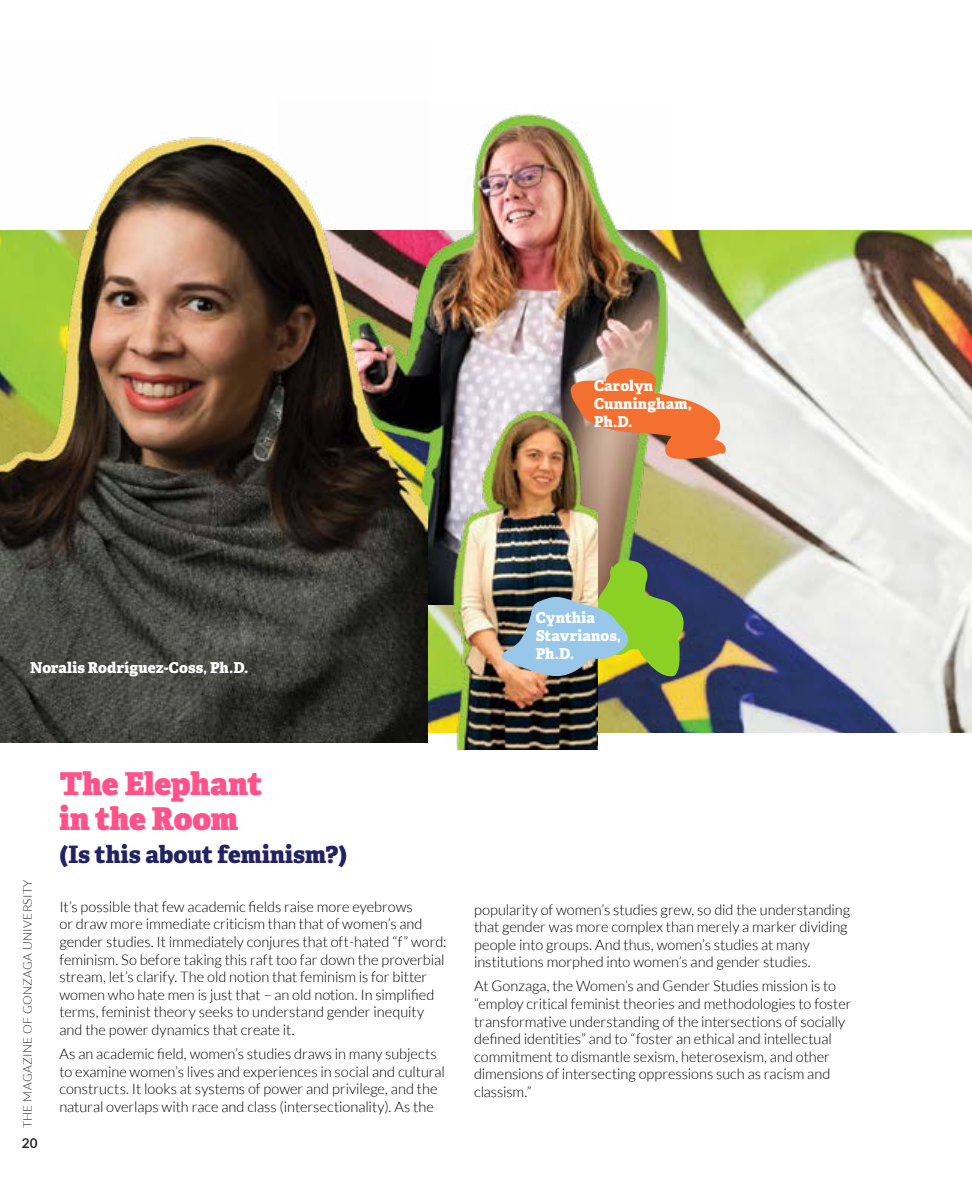
<style>
.page{position:relative;width:972px;height:1188px;background:#fff}
.page>*{position:absolute;margin:0;border:0;box-sizing:border-box;transform-origin:0 0}
.t1{font:800 31.5px/34.5px "Adelle";letter-spacing:-.005em;color:#ff5289}
.t2{font:800 24px "Adelle";color:#222364}
.t3{font:800 15px/18px "Adelle";letter-spacing:.005em;color:#fff}
.t4{font:300 14.7px/17.5px "Lato";letter-spacing:-.005em;color:#000}
.t5{font:700 13.5px "Lato";color:#292829}
.t6{font:300 12px "Lato";letter-spacing:.025em;color:#292829}
</style>
<div class="page">
<img style="left:428px;top:230px;width:544px;height:502px">
<img style="left:428px;top:113px;width:242px;height:492px">
<img style="left:0;top:137px;width:428px;height:605px">
<svg style="left:569px;top:368px;width:158px;height:92px;background:#e3976b"></svg>
<img style="left:446px;top:402px;width:152px;height:347px">
<img style="left:485px;top:558px;width:199px;height:121px">
<p class="t3" style="left:594px;top:377px;width:99px">Carolyn<br>Cunningham,<br>Ph.D.</p>
<p class="t3" style="left:30px;top:659px;width:220px">Noralis Rodríguez-Coss, Ph.D.</p>
<p class="t3" style="left:536px;top:608px;width:87px">Cynthia<br>Stavrianos,<br>Ph.D.</p>
<p class="t6" style="left:21px;top:1128px;width:250px;rotate:-90deg">THE MAGAZINE OF GONZAGA UNIVERSITY</p>
<p class="t5" style="left:22px;top:1135px;width:17px">20</p>
<h1 class="t1" style="left:59px;top:767px;width:204px">The Elephant in the Room</h1>
<h2 class="t2" style="left:59px;top:839px;width:289px">(Is this about feminism?)</h2>
<p class="t4" style="left:59px;top:898px;width:389px">It’s possible that few academic fields raise more eyebrows<br>or draw more immediate criticism than that of women’s and gender studies. It immediately conjures that oft-hated “f” word: feminism. So before taking this raft too far down the proverbial stream, let’s clarify. The old notion that feminism is for bitter women who hate men is just that – an old notion. In simplified terms, feminist theory seeks to understand gender inequity and the power dynamics that create it.</p>
<p class="t4" style="left:59px;top:1045px;width:387px">As an academic field, women’s studies draws in many subjects to examine women’s lives and experiences in social and cultural constructs. It looks at systems of power and privilege, and the natural overlaps with race and class (intersectionality). As the</p>
<p class="t4" style="left:474px;top:901px;width:377px">popularity of women’s studies grew, so did the understanding that gender was more complex than merely a marker dividing people into groups. And thus, women’s studies at many institutions morphed into women’s and gender studies.</p>
<p class="t4" style="left:474px;top:977px;width:379px">At Gonzaga, the Women’s and Gender Studies mission is to “employ critical feminist theories and methodologies to foster transformative understanding of the intersections of socially defined identities” and to “foster an ethical and intellectual commitment to dismantle sexism, heterosexism, and other dimensions of intersecting oppressions such as racism and classism.”</p>
</div>
